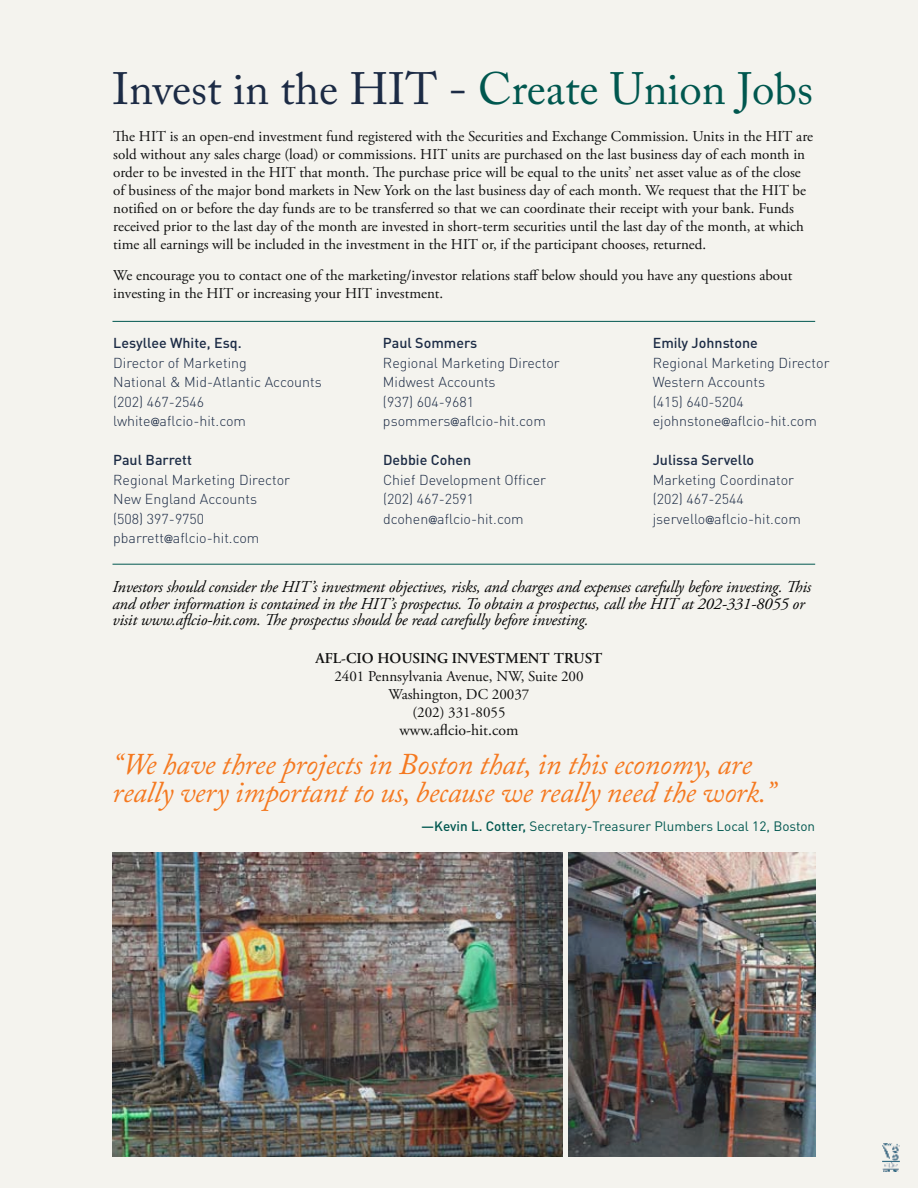
<style>
.page{position:relative;width:918px;height:1188px;background:#f4f3ee}
.page>*{position:absolute;margin:0;border:0;box-sizing:border-box;transform-origin:0 0}
.t1{font:45px "Adobe Caslon Pro";color:#1c2b45}
.t2{font:italic 30px/28.5px "Adobe Caslon Pro";letter-spacing:-.01em;color:#f47920}
.t3{font:italic 16.5px/16.5px "Adobe Garamond Pro";letter-spacing:-.01em;color:#000}
.t4{font:15.75px "Adobe Garamond Pro";color:#000}
.t5{font:15px/18px "Adobe Garamond Pro";color:#000}
.t6{font:600 15px "Adobe Garamond Pro";color:#000}
.t7{font:300 14.25px/19.5px "DIN Pro";color:#1c2b45}
.t8{font:500 14.25px "DIN Pro";color:#1c2b45}
.t9{font:13.5px "DIN Pro";color:#00574f}
.s1{color:#00574f}
.s2{font-family:"Franklin Gothic";font-weight:400;font-size:12px}
.s3{font-weight:500}
</style>
<div class="page">
<img style="left:112px;top:852px;width:451px;height:304px">
<img style="left:882px;top:1143px;width:18px;height:29px">
<hr style="left:112px;top:321px;width:703px;height:1px;background:#00574f">
<hr style="left:112px;top:564px;width:703px;height:1px;background:#00574f">
<img style="left:568px;top:852px;width:248px;height:304px">
<h1 class="t1" style="left:112px;top:62px;width:702px">Invest in the HIT - <span class="s1">Create Union Jobs</span></h1>
<p class="t5" style="left:113px;top:128px;width:701px">The HIT is an open-end investment fund registered with the Securities and Exchange Commission. Units in the HIT are sold without any sales charge (load) or commissions. HIT units are purchased on the last business day of each month in order to be invested in the HIT that month. The purchase price will be equal to the units’ net asset value as of the close of business of the major bond markets in New York on the last business day of each month. We request that the HIT be notified on or before the day funds are to be transferred so that we can coordinate their receipt with your bank. Funds received prior to the last day of the month are invested in short-term securities until the last day of the month, at which time all earnings will be included in the investment in the HIT or, if the participant chooses, returned.</p>
<p class="t5" style="left:113px;top:267px;width:681px">We encourage you to contact one of the marketing/investor relations staff below should you have any questions about investing in the HIT or increasing your HIT investment.</p>
<p class="t8" style="left:113px;top:333px;width:130px">Lesyllee White, Esq.</p>
<p class="t7" style="left:113px;top:352px;width:210px">Director of Marketing<br>National &amp; Mid-Atlantic Accounts (202) 467-2546 lwhite<span class="s2">@</span>aflcio-hit.com</p>
<p class="t8" style="left:113px;top:450px;width:80px">Paul Barrett</p>
<p class="t7" style="left:113px;top:469px;width:178px">Regional Marketing Director<br>New England Accounts (508) 397-9750 pbarrett<span class="s2">@</span>aflcio-hit.com</p>
<p class="t8" style="left:383px;top:333px;width:96px">Paul Sommers</p>
<p class="t7" style="left:383px;top:352px;width:178px">Regional Marketing Director<br>Midwest Accounts<br>(937) 604-9681 psommers<span class="s2">@</span>aflcio-hit.com</p>
<p class="t8" style="left:383px;top:450px;width:90px">Debbie Cohen</p>
<p class="t7" style="left:383px;top:469px;width:165px">Chief Development Officer (202) 467-2591 dcohen<span class="s2">@</span>aflcio-hit.com</p>
<p class="t8" style="left:653px;top:333px;width:107px">Emily Johnstone</p>
<p class="t7" style="left:653px;top:352px;width:178px">Regional Marketing Director<br>Western Accounts<br>(415) 640-5204 ejohnstone<span class="s2">@</span>aflcio-hit.com</p>
<p class="t8" style="left:653px;top:450px;width:103px">Julissa Servello</p>
<p class="t7" style="left:653px;top:469px;width:150px">Marketing Coordinator (202) 467-2544 jservello<span class="s2">@</span>aflcio-hit.com</p>
<p class="t3" style="left:112px;top:579px;width:700px">Investors should consider the HIT’s investment objectives, risks, and charges and expenses carefully before investing. This and other information is contained in the HIT’s prospectus. To obtain a prospectus, call the HIT at 202-331-8055 or visit www.aflcio-hit.com. The prospectus should be read carefully before investing.</p>
<p class="t6" style="left:315px;top:650px;width:289px">AFL-CIO HOUSING INVESTMENT TRUST</p>
<p class="t5" style="left:334px;top:668px;width:251px;text-align:center">2401 Pennsylvania Avenue, NW, Suite 200<br>Washington, DC 20037<br>(202) 331-8055</p>
<p class="t4" style="left:400px;top:721px;width:120px">www.aflcio-hit.com</p>
<h2 class="t2" style="left:112px;top:749px;width:665px">“We have three projects in Boston that, in this economy, are really very important to us, because we really need the work.”</h2>
<p class="t9" style="left:421px;top:817px;width:396px"><span class="s3">—Kevin L. Cotter,</span> Secretary-Treasurer Plumbers Local 12, Boston</p>
</div>
